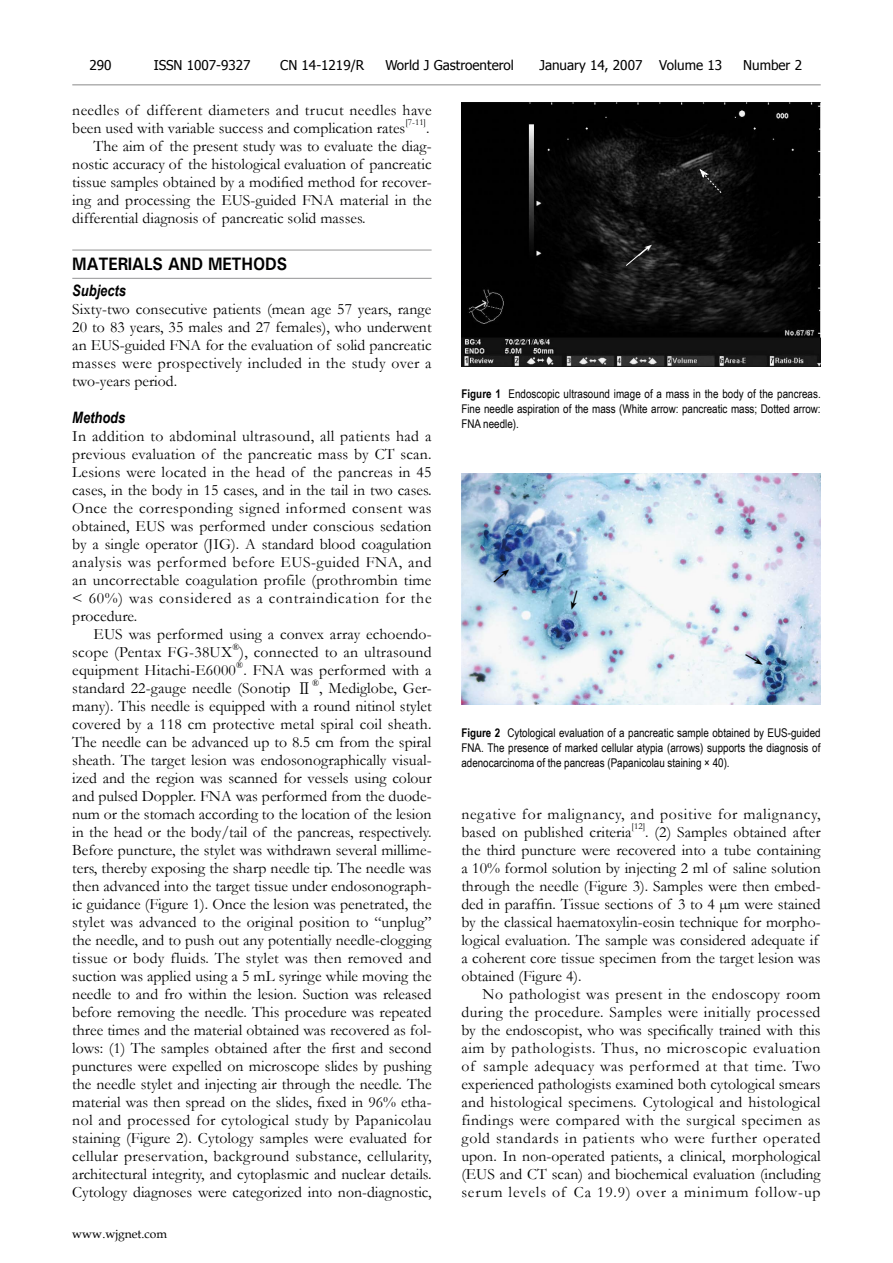
<style>
.page{position:relative;width:893px;height:1263px;background:#fff}
.page>*{position:absolute;margin:0;border:0;box-sizing:border-box;transform-origin:0 0}
.t1{font:700 18px "Univers";letter-spacing:-.01em;color:#000;scale:.9 1}
.t2{font:15.75px/18px "Garamond";color:#000;text-align:justify}
.t3{font:15.75px/18px "Garamond";letter-spacing:.04em;color:#000}
.t4{font:italic 700 15.75px "Arial Narrow";color:#000}
.t5{font:13.5px "Tahoma";color:#000}
.t6{font:12px/15px "Arial Narrow";color:#000;text-align:justify}
.t7{font:12px "Book Antiqua";color:#000}
.t8{font:9.15px "Garamond";color:#000}
.s1{font-family:"Koz Min Pro"}
.s2{font-weight:700}
</style>
<div class="page">
<hr style="left:72px;top:85px;width:749px;height:1px;background:#898989">
<img style="left:461px;top:102px;width:360px;height:265px">
<img style="left:461px;top:473px;width:360px;height:232px">
<svg style="left:700px;top:169px;width:22px;height:25px"></svg>
<hr style="left:72px;top:250px;width:360px;height:1px;background:#949495">
<hr style="left:72px;top:278px;width:360px;height:1px;background:#949495">
<svg style="left:625px;top:242px;width:29px;height:25px"></svg>
<svg style="left:569px;top:590px;width:11px;height:20px"></svg>
<svg style="left:744px;top:652px;width:20px;height:15px"></svg>
<svg style="left:492px;top:567px;width:19px;height:17px"></svg>
<p class="t5" style="left:89px;top:56px;width:24px">290</p>
<p class="t5" style="left:154px;top:56px;width:98px">ISSN 1007-9327</p>
<p class="t5" style="left:280px;top:56px;width:86px">CN 14-1219/R</p>
<p class="t5" style="left:385px;top:56px;width:130px">World J Gastroenterol</p>
<p class="t5" style="left:539px;top:56px;width:105px">January 14, 2007</p>
<p class="t5" style="left:659px;top:56px;width:64px">Volume 13</p>
<p class="t5" style="left:743px;top:56px;width:60px">Number 2</p>
<p class="t2" style="left:72px;top:101px;width:361px">needles of different diameters and trucut needles have been used with variable success and complication rates</p>
<p class="t8" style="left:405px;top:116px;width:22px">[7-11]</p>
<p class="t2" style="left:426px;top:119px;width:5px">.</p>
<p class="t2" style="left:94px;top:137px;width:340px">The aim of the present study was to evaluate the diag-</p>
<p class="t2" style="left:72px;top:155px;width:361px">nostic accuracy of the histological evaluation of pancreatic</p>
<p class="t2" style="left:72px;top:173px;width:361px">tissue samples obtained by a modified method for recover-</p>
<p class="t2" style="left:72px;top:191px;width:361px">ing and processing the EUS-guided FNA material in the</p>
<p class="t2" style="left:72px;top:209px;width:295px">differential diagnosis of pancreatic solid masses.</p>
<p class="t1" style="left:72px;top:253px;width:240px">MATERIALS AND METHODS</p>
<p class="t4" style="left:72px;top:278px;width:55px">Subjects</p>
<p class="t2" style="left:72px;top:299px;width:361px">Sixty-two consecutive patients (mean age 57 years, range 20 to 83 years, 35 males and 27 females), who underwent an EUS-guided FNA for the evaluation of solid pancreatic masses were prospectively included in the study over a two-years period.</p>
<p class="t4" style="left:72px;top:406px;width:55px">Methods</p>
<p class="t2" style="left:72px;top:427px;width:361px">In addition to abdominal ultrasound, all patients had a previous evaluation of the pancreatic mass by CT scan.<br>Lesions were located in the head of the pancreas in 45 cases, in the body in 15 cases, and in the tail in two cases.<br>Once the corresponding signed informed consent was obtained, EUS was performed under conscious sedation by a single operator (JIG). A standard blood coagulation analysis was performed before EUS-guided FNA, and an uncorrectable coagulation profile (prothrombin time &lt; 60%) was considered as a contraindication for the procedure.</p>
<p class="t2" style="left:72px;top:625px;width:361px;text-indent:21px">EUS was performed using a convex array echoendo&shy;scope (Pentax FG-38UX</p>
<p class="t8" style="left:232px;top:641px;width:8px">®</p>
<p class="t2" style="left:240px;top:643px;width:194px">), connected to an ultrasound</p>
<p class="t8" style="left:236px;top:659px;width:8px">®</p>
<p class="t2" style="left:72px;top:661px;width:361px;text-align:right">. FNA was performed with a<br>standard 22-gauge needle (Sonotip <span class="s1">Ⅱ</span> , Mediglobe, Ger-</p>
<p class="t2" style="left:72px;top:661px;width:165px">equipment Hitachi-E6000</p>
<p class="t8" style="left:312px;top:677px;width:8px">®</p>
<p class="t2" style="left:72px;top:697px;width:361px">many). This needle is equipped with a round nitinol stylet covered by a 118 cm protective metal spiral coil sheath.<br>The needle can be advanced up to 8.5 cm from the spiral sheath. The target lesion was endosonographically visual&shy;ized and the region was scanned for vessels using colour and pulsed Doppler. FNA was performed from the duode&shy;num or the stomach according to the location of the lesion in the head or the body/tail of the pancreas, respectively.<br>Before puncture, the stylet was withdrawn several millime&shy;ters, thereby exposing the sharp needle tip. The needle was then advanced into the target tissue under endosonograph&shy;ic guidance (Figure 1). Once the lesion was penetrated, the stylet was advanced to the original position to “unplug” the needle, and to push out any potentially needle-clogging tissue or body fluids. The stylet was then removed and suction was applied using a 5 mL syringe while moving the needle to and fro within the lesion. Suction was released before removing the needle. This procedure was repeated three times and the material obtained was recovered as fol&shy;lows: (1) The samples obtained after the first and second punctures were expelled on microscope slides by pushing the needle stylet and injecting air through the needle. The material was then spread on the slides, fixed in 96% etha&shy;nol and processed for cytological study by Papanicolau staining (Figure 2). Cytology samples were evaluated for cellular preservation, background substance, cellularity, architectural integrity, and cytoplasmic and nuclear details.<br>Cytology diagnoses were categorized into non-diagnostic,</p>
<p class="t7" style="left:72px;top:1225px;width:96px">www.wjgnet.com</p>
<p class="t6" style="left:461px;top:386px;width:361px"><span class="s2">Figure 1</span> Endoscopic ultrasound image of a mass in the body of the pancreas.<br>Fine needle aspiration of the mass (White arrow: pancreatic mass; Dotted arrow:<br>FNA needle).</p>
<p class="t6" style="left:461px;top:724px;width:361px"><span class="s2">Figure 2</span> Cytological evaluation of a pancreatic sample obtained by EUS-guided FNA. The presence of marked cellular atypia (arrows) supports the diagnosis of adenocarcinoma of the pancreas (Papanicolau staining × 40).</p>
<p class="t3" style="left:461px;top:805px;width:361px">negative for malignancy, and positive for malignancy, based on published criteria</p>
<p class="t8" style="left:632px;top:820px;width:15px">[12]</p>
<p class="t2" style="left:461px;top:823px;width:361px;text-align:left;text-indent:184px">. (2) Samples obtained after the third puncture were recovered into a tube containing a 10% formol solution by injecting 2 ml of saline solution through the needle (Figure 3). Samples were then embed&shy;ded in paraffin. Tissue sections of 3 to 4 µm were stained by the classical haematoxylin-eosin technique for morpho&shy;logical evaluation. The sample was considered adequate if a coherent core tissue specimen from the target lesion was obtained (Figure 4).</p>
<p class="t2" style="left:461px;top:985px;width:361px;text-indent:21px">No pathologist was present in the endoscopy room during the procedure. Samples were initially processed by the endoscopist, who was specifically trained with this aim by pathologists. Thus, no microscopic evaluation of sample adequacy was performed at that time. Two experienced pathologists examined both cytological smears and histological specimens. Cytological and histological findings were compared with the surgical specimen as gold standards in patients who were further operated upon. In non-operated patients, a clinical, morphological (EUS and CT scan) and biochemical evaluation (including serum levels of Ca 19.9) over a minimum follow-up</p>
</div>
